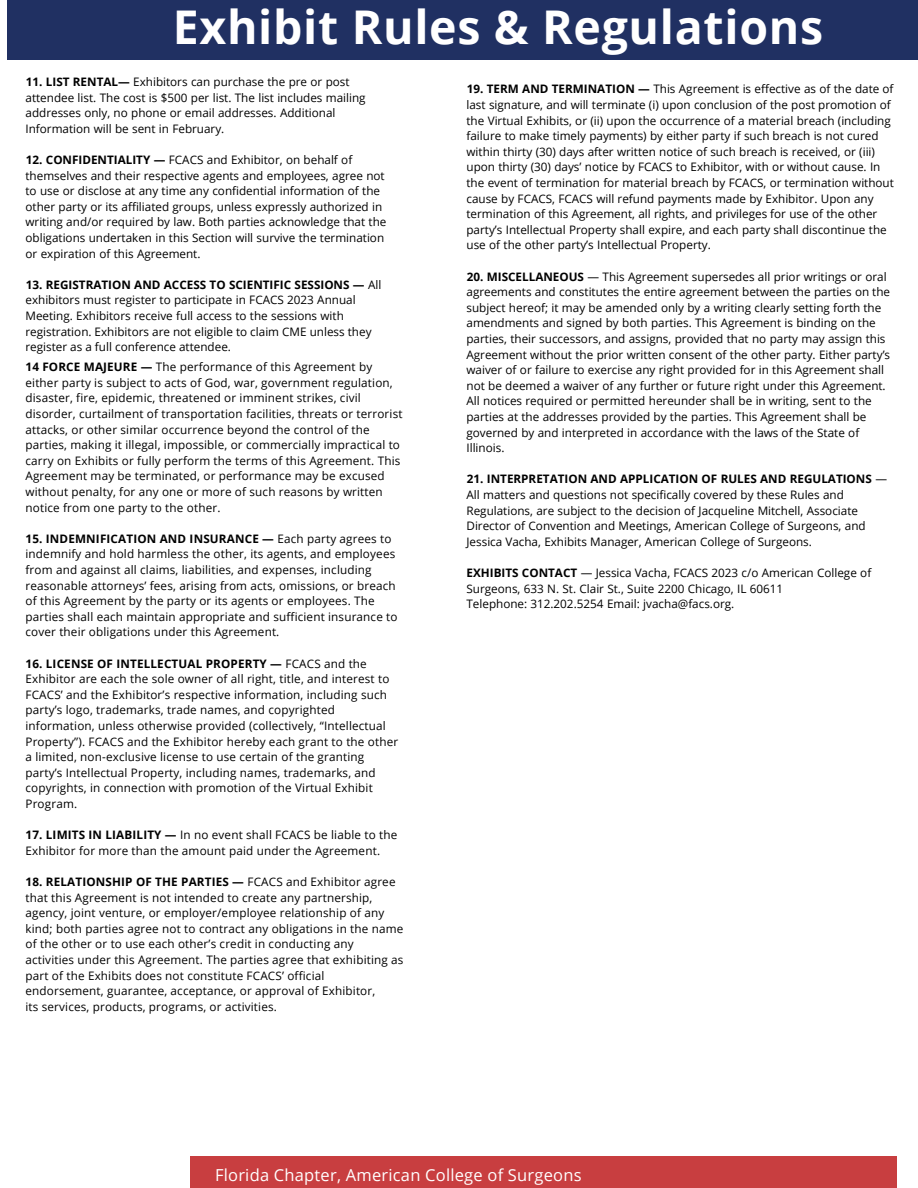
<style>
.page{position:relative;width:918px;height:1188px;background:#fff}
.page>*{position:absolute;margin:0;border:0;box-sizing:border-box;transform-origin:0 0}
.t1{font:700 46.5px "Open Sans";letter-spacing:.015em;color:#fff}
.t2{font:16.5px "Open Sans";letter-spacing:.015em;color:#fff}
.t3{font:11.7px/15.6px "Open Sans";color:#000}
.s1{font-weight:700}
.s2{font-style:inherit}
</style>
<div class="page">
<div style="left:7px;top:0;width:911px;height:51px;background:#203062"></div>
<div style="left:7px;top:49px;width:911px;height:11px;background:#203062"></div>
<div style="left:190px;top:1156px;width:707px;height:32px;background:#c83e40"></div>
<h1 class="t1" style="left:173px;top:-6px;width:652px">Exhibit Rules &amp; Regulations</h1>
<p class="t3" style="left:26px;top:74px;width:342px"><span class="s1">11.</span> <span class="s1">LIST RENTAL—</span> Exhibitors can purchase the pre or post attendee list. The cost is $500 per list. The list includes mailing addresses only, no phone or email addresses. Additional Information will be sent in February.</p>
<p class="t3" style="left:26px;top:152px;width:362px"><span class="s1">12.</span> <span class="s1">CONFIDENTIALITY —</span> FCACS and Exhibitor, on behalf of themselves and their respective agents and employees, agree not to use or disclose at any time any confidential information of the other party or its affiliated groups, unless expressly authorized in writing and/or required by law. Both parties acknowledge that the obligations undertaken in this Section will survive the termination or expiration of this Agreement.</p>
<p class="t3" style="left:26px;top:276px;width:358px"><span class="s1">13.</span> <span class="s1">REGISTRATION AND ACCESS TO SCIENTIFIC SESSIONS —</span> All exhibitors must register to participate in FCACS 2023 Annual Meeting. Exhibitors receive full access to the sessions with registration. <span class="s2">Exhibitors are not eligible to claim CME unless they register as a full conference attendee.</span></p>
<p class="t3" style="left:26px;top:359px;width:379px"><span class="s1">14 FORCE MAJEURE —</span> The performance of this Agreement by either party is subject to acts of God, war, government regulation, disaster, fire, epidemic, threatened or imminent strikes, civil disorder, curtailment of transportation facilities, threats or terrorist attacks, or other similar occurrence beyond the control of the parties, making it illegal, impossible, or commercially impractical to carry on Exhibits or fully perform the terms of this Agreement. This Agreement may be terminated, or performance may be excused without penalty, for any one or more of such reasons by written notice from one party to the other.</p>
<p class="t3" style="left:26px;top:531px;width:374px"><span class="s1">15. INDEMNIFICATION AND INSURANCE —</span> Each party agrees to indemnify and hold harmless the other, its agents, and employees from and against all claims, liabilities, and expenses, including reasonable attorneys’ fees, arising from acts, omissions, or breach of this Agreement by the party or its agents or employees. The parties shall each maintain appropriate and sufficient insurance to cover their obligations under this Agreement.</p>
<p class="t3" style="left:26px;top:655px;width:374px"><span class="s1">16. LICENSE OF INTELLECTUAL PROPERTY —</span> FCACS and the Exhibitor are each the sole owner of all right, title, and interest to FCACS’ and the Exhibitor’s respective information, including such party’s logo, trademarks, trade names, and copyrighted information, unless otherwise provided (collectively, “Intellectual Property”). FCACS and the Exhibitor hereby each grant to the other a limited, non-exclusive license to use certain of the granting party’s Intellectual Property, including names, trademarks, and copyrights, in connection with promotion of the Virtual Exhibit Program.</p>
<p class="t3" style="left:26px;top:827px;width:373px"><span class="s1">17. LIMITS IN LIABILITY —</span> In no event shall FCACS be liable to the<br>Exhibitor for more than the amount paid under the Agreement.</p>
<p class="t3" style="left:26px;top:874px;width:380px"><span class="s1">18. RELATIONSHIP OF THE PARTIES —</span> FCACS and Exhibitor agree that this Agreement is not intended to create any partnership, agency, joint venture, or employer/employee relationship of any kind; both parties agree not to contract any obligations in the name of the other or to use each other’s credit in conducting any activities under this Agreement. The parties agree that exhibiting as part of the Exhibits does not constitute FCACS’ official endorsement, guarantee, acceptance, or approval of Exhibitor,<br>its services, products, programs, or activities.</p>
<p class="t3" style="left:466px;top:81px;width:429px"><span class="s1">19. TERM AND TERMINATION —</span> This Agreement is effective as of the date of last signature, and will terminate (i) upon conclusion of the post promotion of the Virtual Exhibits, or (ii) upon the occurrence of a material breach (including failure to make timely payments) by either party if such breach is not cured within thirty (30) days after written notice of such breach is received, or (iii) upon thirty (30) days’ notice by FCACS to Exhibitor, with or without cause. In the event of termination for material breach by FCACS, or termination without cause by FCACS, FCACS will refund payments made by Exhibitor. Upon any termination of this Agreement, all rights, and privileges for use of the other party’s Intellectual Property shall expire, and each party shall discontinue the use of the other party’s Intellectual Property.</p>
<p class="t3" style="left:466px;top:268px;width:425px"><span class="s1">20. MISCELLANEOUS</span> — This Agreement supersedes all prior writings or oral agreements and constitutes the entire agreement between the parties on the subject hereof; it may be amended only by a writing clearly setting forth the amendments and signed by both parties. This Agreement is binding on the parties, their successors, and assigns, provided that no party may assign this Agreement without the prior written consent of the other party. Either party’s waiver of or failure to exercise any right provided for in this Agreement shall not be deemed a waiver of any further or future right under this Agreement.<br>All notices required or permitted hereunder shall be in writing, sent to the parties at the addresses provided by the parties. This Agreement shall be governed by and interpreted in accordance with the laws of the State of Illinois.</p>
<p class="t3" style="left:466px;top:471px;width:422px"><span class="s1">21. INTERPRETATION AND APPLICATION OF RULES AND REGULATIONS</span> — All matters and questions not specifically covered by these Rules and Regulations, are subject to the decision of Jacqueline Mitchell, Associate Director of Convention and Meetings, American College of Surgeons, and Jessica Vacha, Exhibits Manager, American College of Surgeons.</p>
<p class="t3" style="left:466px;top:565px;width:406px"><span class="s1">EXHIBITS CONTACT</span> — Jessica Vacha, FCACS 2023 c/o American College of<br>Surgeons, 633 N. St. Clair St., Suite 2200 Chicago, IL 60611<br>Telephone: 312.202.5254 Email: jvacha@facs.org.</p>
<h2 class="t2" style="left:215px;top:1163px;width:368px">Florida Chapter, American College of Surgeons</h2>
</div>
